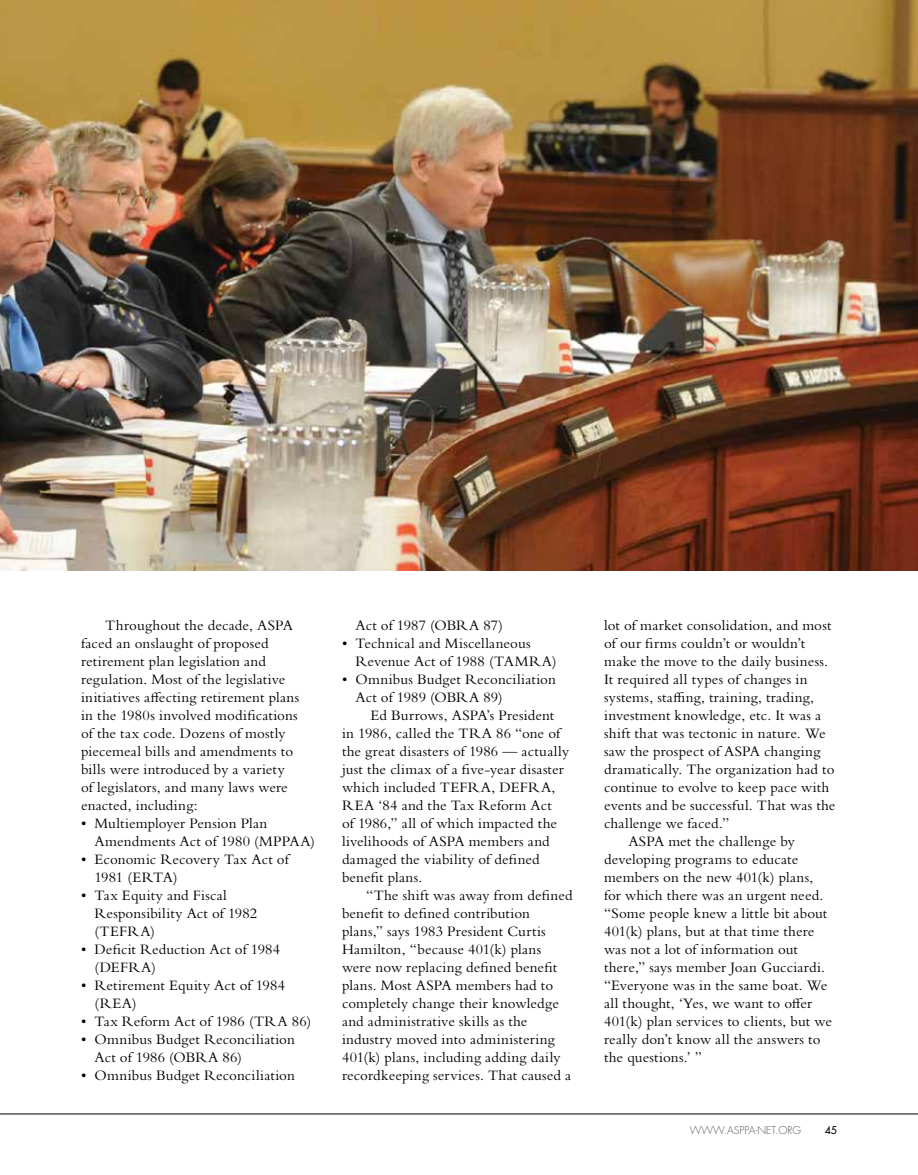
<style>
.page{position:relative;width:918px;height:1175px;background:#fff}
.page>*{position:absolute;margin:0;border:0;box-sizing:border-box;transform-origin:0 0}
.t1{font:15px/18px "Bembo Std";letter-spacing:.01em;color:#000}
.t2{font:300 10.5px "Futura Std";color:#58595b}
.t3{font:500 10.5px "Futura Std";color:#000}
</style>
<div class="page">
<hr style="left:0;top:1113px;width:918px;height:1px;background:#000">
<img style="left:0;top:0;width:918px;height:571px">
<p class="t1" style="left:81px;top:616px;width:220px;text-indent:24px">Throughout the decade, ASPA faced an onslaught of proposed retirement plan legislation and regulation. Most of the legislative initiatives affecting retirement plans in the 1980s involved modifications of the tax code. Dozens of mostly piecemeal bills and amendments to bills were introduced by a variety of legislators, and many laws were enacted, including:</p>
<p class="t1" style="left:95px;top:814px;width:222px;text-indent:-14px">• Multiemployer Pension Plan<br>Amendments Act of 1980 (MPPAA)</p>
<p class="t1" style="left:95px;top:850px;width:196px;text-indent:-14px">• Economic Recovery Tax Act of<br>1981 (ERTA)</p>
<p class="t1" style="left:95px;top:886px;width:164px;text-indent:-14px">• Tax Equity and Fiscal<br>Responsibility Act of 1982 (TEFRA)</p>
<p class="t1" style="left:95px;top:940px;width:187px;text-indent:-14px">• Deficit Reduction Act of 1984 (DEFRA)</p>
<p class="t1" style="left:95px;top:976px;width:192px;text-indent:-14px">• Retirement Equity Act of 1984 (REA)</p>
<p class="t1" style="left:81px;top:1012px;width:232px">• Tax Reform Act of 1986 (TRA 86)</p>
<p class="t1" style="left:95px;top:1030px;width:202px;text-indent:-14px">• Omnibus Budget Reconciliation<br>Act of 1986 (OBRA 86)</p>
<p class="t1" style="left:81px;top:1066px;width:215px">• Omnibus Budget Reconciliation</p>
<p class="t1" style="left:356px;top:616px;width:149px">Act of 1987 (OBRA 87)</p>
<p class="t1" style="left:356px;top:634px;width:203px;text-indent:-14px">• Technical and Miscellaneous<br>Revenue Act of 1988 (TAMRA)</p>
<p class="t1" style="left:356px;top:670px;width:202px;text-indent:-14px">• Omnibus Budget Reconciliation<br>Act of 1989 (OBRA 89)</p>
<p class="t1" style="left:342px;top:706px;width:229px;text-indent:28px">Ed Burrows, ASPA’s President in 1986, called the TRA 86 “one of the great disasters of 1986 — actually just the climax of a five-year disaster which included TEFRA, DEFRA,<br>REA ‘84 and the Tax Reform Act<br>of 1986,” all of which impacted the livelihoods of ASPA members and damaged the viability of defined benefit plans.</p>
<p class="t1" style="left:342px;top:886px;width:232px;text-indent:24px">“The shift was away from defined benefit to defined contribution plans,” says 1983 President Curtis Hamilton, “because 401(k) plans were now replacing defined benefit plans. Most ASPA members had to completely change their knowledge and administrative skills as the industry moved into administering 401(k) plans, including adding daily recordkeeping services. That caused a</p>
<p class="t1" style="left:604px;top:616px;width:229px">lot of market consolidation, and most</p>
<p class="t1" style="left:604px;top:634px;width:203px">of our firms couldn’t or wouldn’t</p>
<p class="t1" style="left:604px;top:652px;width:226px">make the move to the daily business.</p>
<p class="t1" style="left:604px;top:670px;width:205px">It required all types of changes in</p>
<p class="t1" style="left:604px;top:688px;width:211px">systems, staffing, training, trading,</p>
<p class="t1" style="left:604px;top:706px;width:219px">investment knowledge, etc. It was a</p>
<p class="t1" style="left:604px;top:724px;width:223px">shift that was tectonic in nature. We</p>
<p class="t1" style="left:604px;top:742px;width:218px">saw the prospect of ASPA changing</p>
<p class="t1" style="left:604px;top:760px;width:232px">dramatically. The organization had to</p>
<p class="t1" style="left:604px;top:778px;width:227px">continue to evolve to keep pace with</p>
<p class="t1" style="left:604px;top:796px;width:233px">events and be successful. That was the</p>
<p class="t1" style="left:604px;top:814px;width:127px">challenge we faced.”</p>
<p class="t1" style="left:628px;top:832px;width:168px">ASPA met the challenge by</p>
<p class="t1" style="left:604px;top:850px;width:196px">developing programs to educate</p>
<p class="t1" style="left:604px;top:868px;width:211px">members on the new 401(k) plans,</p>
<p class="t1" style="left:604px;top:886px;width:221px">for which there was an urgent need.</p>
<p class="t1" style="left:604px;top:904px;width:225px">“Some people knew a little bit about</p>
<p class="t1" style="left:604px;top:922px;width:212px">401(k) plans, but at that time there</p>
<p class="t1" style="left:604px;top:940px;width:195px">was not a lot of information out</p>
<p class="t1" style="left:604px;top:958px;width:222px">there,” says member Joan Gucciardi.</p>
<p class="t1" style="left:604px;top:976px;width:225px">“Everyone was in the same boat. We</p>
<p class="t1" style="left:604px;top:994px;width:210px">all thought, ‘Yes, we want to offer</p>
<p class="t1" style="left:604px;top:1012px;width:229px">401(k) plan services to clients, but we</p>
<p class="t1" style="left:604px;top:1030px;width:218px">really don’t know all the answers to</p>
<p class="t1" style="left:604px;top:1048px;width:99px">the questions.’ ”</p>
<p class="t2" style="left:690px;top:1123px;width:113px">WWW.ASPPA-NET.ORG</p>
<p class="t3" style="left:825px;top:1123px;width:14px">45</p>
</div>
